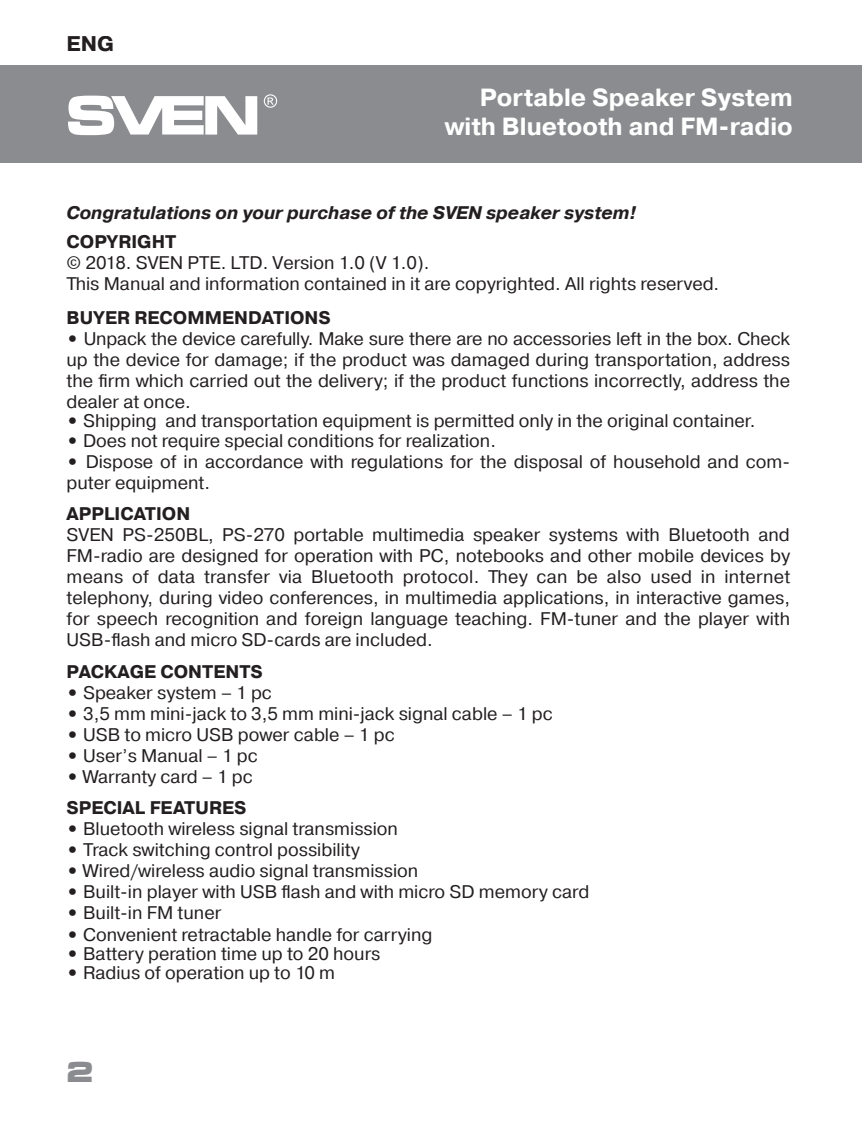
<style>
.page{position:relative;width:865px;height:1132px;background:#fff}
.page>*{position:absolute;margin:0;border:0;box-sizing:border-box;transform-origin:0 0}
.t1{font:700 28.35px "Micra";color:#8a8c8f}
.t2{font:700 24.85px/29.8px "Pragmatica";color:#fff;text-align:right}
.t3{font:700 21px "Pragmatica";color:#231f20}
.t4{font:18.2px/21px "Pragmatica";color:#231f20}
.t5{font:700 18.2px/31.5px "Pragmatica";color:#231f20}
.t6{font:italic 700 18.2px "Pragmatica";color:#231f20}
.s1{font-weight:700}
.s2{font-weight:400}
</style>
<div class="page">
<div style="left:0;top:65px;width:861px;height:98px;background:#8a8c8f"></div>
<svg style="left:68px;top:96px;width:189px;height:39px"></svg>
<svg style="left:264px;top:94px;width:13px;height:14px"></svg>
<p class="t3" style="left:66px;top:31px;width:49px">ENG</p>
<h2 class="t2" style="left:444px;top:83px;width:349px">Portable Speaker System with Bluetooth and FM-radio</h2>
<p class="t6" style="left:66px;top:202px;width:571px">Congratulations on your purchase of the SVEN speaker system!</p>
<p class="t5" style="left:66px;top:226px;width:111px">COPYRIGHT</p>
<p class="t4" style="left:66px;top:253px;width:654px">© 2018. SVEN PTE. LTD. Version 1.0 (V 1.0).<br>This Manual and information contained in it are copyrighted. All rights reserved.</p>
<p class="t5" style="left:66px;top:302px;width:266px">BUYER RECOMMENDATIONS</p>
<p class="t4" style="left:66px;top:328px;width:724px;text-align:justify"><span class="s1">•</span> Unpack the device carefully. Make sure there are no accessories left in the box. Check up the device for damage; if the product was damaged during transportation, address the firm which carried out the delivery; if the product functions incorrectly, address the dealer at once.</p>
<p class="t4" style="left:66px;top:411px;width:690px"><span class="s1">•</span> Shipping and transportation equipment is permitted only in the original container.</p>
<p class="t4" style="left:66px;top:430px;width:431px"><span class="s1">•</span> Does not require special conditions for realization.</p>
<p class="t4" style="left:66px;top:451px;width:724px"><span class="s1">•</span> Dispose of in accordance with regulations for the disposal of household and com&shy;puter equipment.</p>
<p class="t5" style="left:66px;top:498px;width:125px">APPLICATION</p>
<p class="t4" style="left:66px;top:524px;width:724px;text-align:justify">SVEN PS-250BL, PS-270 portable multimedia speaker systems with Bluetooth and FM-radio are designed for operation with PC, notebooks and other mobile devices by means of data transfer via Bluetooth protocol. They can be also used in internet telephony, during video conferences, in multimedia applications, in interactive games, for speech recognition and foreign language teaching. FM-tuner and the player with USB-flash and micro SD-cards are included.</p>
<p class="t5" style="left:66px;top:655px;width:198px">PACKAGE CONTENTS</p>
<p class="t4" style="left:66px;top:682px;width:207px"><span class="s1">•</span> Speaker system – 1 pc</p>
<p class="t4" style="left:66px;top:703px;width:487px"><span class="s1">•</span> 3,5 mm mini-jack to 3,5 mm mini-jack signal cable – 1 pc</p>
<p class="t4" style="left:66px;top:724px;width:329px"><span class="s1">•</span> USB to micro USB power cable – 1 pc</p>
<p class="t4" style="left:66px;top:745px;width:193px"><span class="s1">•</span> User’s Manual – 1 pc</p>
<p class="t5" style="left:66px;top:760px;width:188px">• <span class="s2">Warranty card – 1 pc<br></span>SPECIAL FEATURES</p>
<p class="t4" style="left:66px;top:818px;width:333px"><span class="s1">•</span> Bluetooth wireless signal transmission</p>
<p class="t4" style="left:66px;top:839px;width:294px"><span class="s1">•</span> Track switching control possibility</p>
<p class="t4" style="left:66px;top:860px;width:353px"><span class="s1">•</span> Wired/wireless audio signal transmission</p>
<p class="t4" style="left:66px;top:881px;width:524px"><span class="s1">•</span> Built-in player with USB flash and with micro SD memory card</p>
<p class="t4" style="left:66px;top:902px;width:156px"><span class="s1">•</span> Built-in FM tuner</p>
<p class="t4" style="left:66px;top:923px;width:367px"><span class="s1">•</span> Convenient retractable handle for carrying</p>
<p class="t4" style="left:66px;top:943px;width:315px"><span class="s1">•</span> Battery peration time up to 20 hours</p>
<p class="t4" style="left:66px;top:962px;width:270px"><span class="s1">•</span> Radius of operation up to 10 m</p>
<h1 class="t1" style="left:65px;top:1056px;width:31px">2</h1>
</div>
